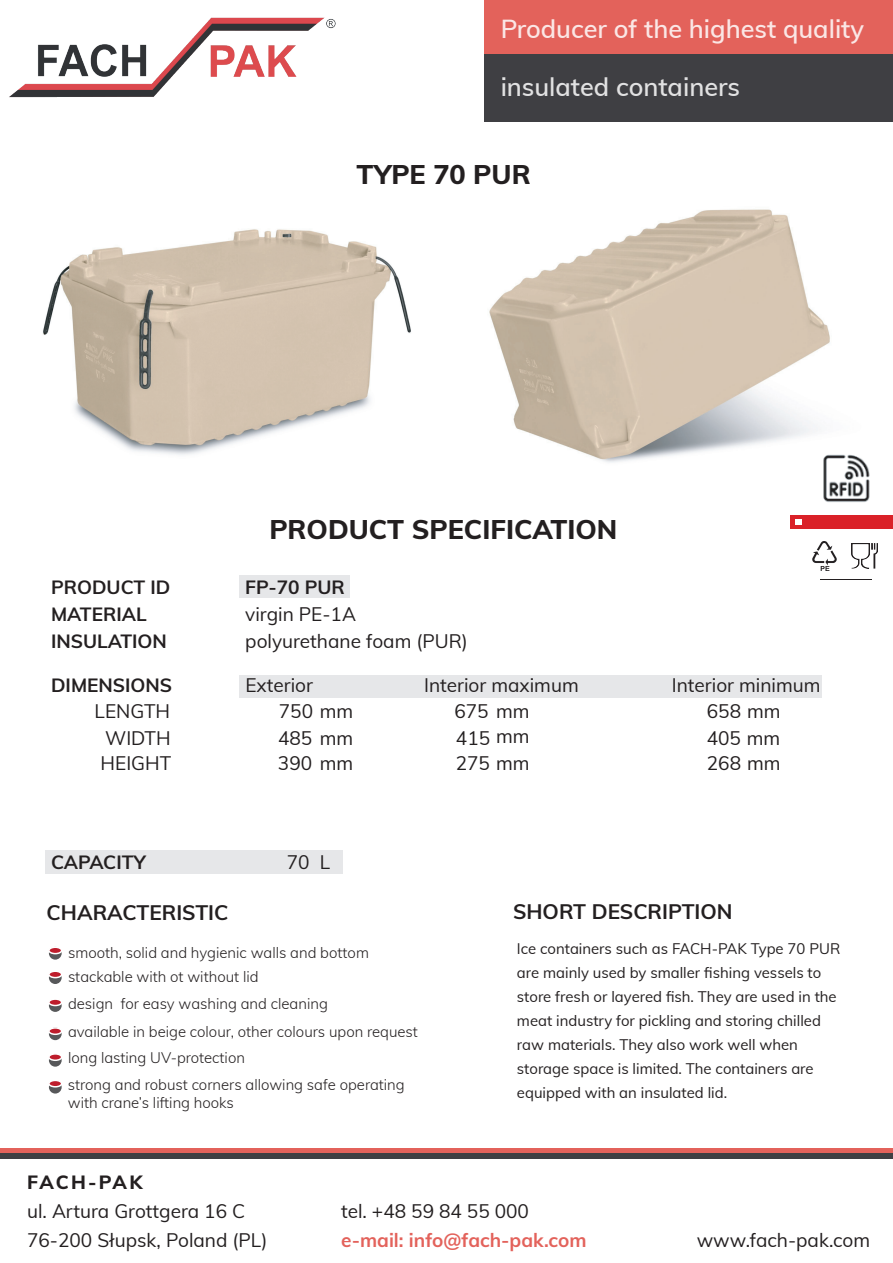
<style>
.page{position:relative;width:893px;height:1263px;background:#fff}
.page>*{position:absolute;margin:0;border:0;box-sizing:border-box;transform-origin:0 0}
.t1{font:800 27px "Mulish";color:#231f20}
.t2{font:600 25.5px "Mulish";color:#fff}
.t3{font:700 21px "Mulish";color:#231f20}
.t4{font:19.2px/27px "Mulish";color:#231f20}
.t5{font:700 19.2px/27px "Mulish";color:#231f20}
.t6{font:700 19.2px "Mulish";color:#e3625b}
.t7{font:800 19.2px "Mulish";letter-spacing:.1em;color:#231f20}
.t8{font:15px/24px "Mulish";color:#231f20}
.t9{font:300 15px/26.7px "Mulish";color:#231f20}
</style>
<div class="page">
<img style="left:489px;top:209px;width:341px;height:254px">
<img style="left:43px;top:229px;width:368px;height:226px">
<div style="left:45px;top:850px;width:297px;height:24px;background:#e6e7e9"></div>
<div style="left:239px;top:575px;width:111px;height:23px;background:#e6e7e9"></div>
<div style="left:239px;top:675px;width:583px;height:23px;background:#e6e7e9"></div>
<img style="left:9px;top:17px;width:327px;height:81px">
<div style="left:484px;top:0;width:409px;height:54px;background:#e3625b"></div>
<div style="left:484px;top:54px;width:409px;height:67px;background:#3f3f43"></div>
<div style="left:0;top:1149px;width:893px;height:5px;background:#e3625b"></div>
<div style="left:0;top:1153px;width:893px;height:5px;background:#3f3f43"></div>
<svg style="left:793px;top:453px;width:6px;height:6px"></svg>
<div style="left:796px;top:454px;width:7px;height:6px;background:#fff"></div>
<svg style="left:49px;top:947px;width:13px;height:13px"></svg>
<svg style="left:49px;top:971px;width:13px;height:13px"></svg>
<svg style="left:49px;top:999px;width:13px;height:13px"></svg>
<svg style="left:49px;top:1054px;width:13px;height:13px"></svg>
<svg style="left:49px;top:1027px;width:13px;height:13px"></svg>
<svg style="left:49px;top:1081px;width:13px;height:12px"></svg>
<div style="left:49px;top:947px;width:13px;height:7px;background:#be1d2c;border-radius:50%"></div>
<div style="left:48px;top:946px;width:14px;height:8px;border:2px solid #fff;border-radius:50%"></div>
<div style="left:49px;top:971px;width:13px;height:6px;background:#be1d2c;border-radius:50%"></div>
<div style="left:48px;top:970px;width:14px;height:8px;border:2px solid #fff;border-radius:50%"></div>
<div style="left:49px;top:999px;width:13px;height:6px;background:#be1d2c;border-radius:50%"></div>
<div style="left:48px;top:998px;width:14px;height:8px;border:2px solid #fff;border-radius:50%"></div>
<div style="left:49px;top:1028px;width:13px;height:6px;background:#be1d2c;border-radius:50%"></div>
<div style="left:48px;top:1027px;width:14px;height:8px;border:2px solid #fff;border-radius:50%"></div>
<div style="left:49px;top:1054px;width:13px;height:6px;background:#be1d2c;border-radius:50%"></div>
<div style="left:48px;top:1053px;width:14px;height:8px;border:2px solid #fff;border-radius:50%"></div>
<div style="left:49px;top:1080px;width:13px;height:7px;background:#be1d2c;border-radius:50%"></div>
<div style="left:48px;top:1080px;width:14px;height:7px;border:2px solid #fff;border-radius:50%"></div>
<div style="left:791px;top:516px;width:102px;height:13px;background:#da2128"></div>
<img style="left:812px;top:541px;width:25px;height:30px">
<img style="left:852px;top:543px;width:25px;height:26px">
<hr style="left:820px;top:579px;width:51px;height:1px;background:#231f20">
<img style="left:819px;top:447px;width:51px;height:55px">
<div style="left:795px;top:519px;width:7px;height:6px;background:#fff"></div>
<h2 class="t2" style="left:500px;top:10px;width:365px">Producer of the highest quality</h2>
<h2 class="t2" style="left:500px;top:69px;width:241px">insulated containers</h2>
<h1 class="t1" style="left:357px;top:154px;width:176px">TYPE 70 PUR</h1>
<h1 class="t1" style="left:269px;top:509px;width:350px">PRODUCT SPECIFICATION</h1>
<p class="t5" style="left:51px;top:572px;width:121px">PRODUCT ID</p>
<p class="t5" style="left:51px;top:600px;width:117px">MATERIAL<br>INSULATION</p>
<p class="t5" style="left:245px;top:572px;width:101px">FP-70 PUR</p>
<p class="t4" style="left:245px;top:600px;width:224px">virgin PE-1A polyurethane foam (PUR)</p>
<p class="t5" style="left:51px;top:671px;width:123px">DIMENSIONS</p>
<p class="t4" style="left:245px;top:671px;width:69px">Exterior</p>
<p class="t4" style="left:424px;top:671px;width:156px">Interior maximum</p>
<p class="t4" style="left:672px;top:671px;width:150px">Interior minimum</p>
<p class="t4" style="left:95px;top:696px;width:77px">LENGTH</p>
<p class="t4" style="left:279px;top:696px;width:76px">750 mm</p>
<p class="t4" style="left:454px;top:696px;width:77px">675 mm</p>
<p class="t4" style="left:707px;top:696px;width:75px">658 mm</p>
<p class="t4" style="left:105px;top:723px;width:67px">WIDTH</p>
<p class="t4" style="left:278px;top:723px;width:77px">485 mm</p>
<p class="t4" style="left:456px;top:723px;width:75px">415 mm</p>
<p class="t4" style="left:707px;top:723px;width:75px">405 mm</p>
<p class="t4" style="left:101px;top:749px;width:72px">HEIGHT</p>
<p class="t4" style="left:278px;top:749px;width:77px">390 mm</p>
<p class="t4" style="left:456px;top:749px;width:75px">275 mm</p>
<p class="t4" style="left:707px;top:749px;width:75px">268 mm</p>
<p class="t5" style="left:51px;top:847px;width:96px">CAPACITY</p>
<p class="t4" style="left:287px;top:847px;width:45px">70 L</p>
<h3 class="t3" style="left:47px;top:897px;width:183px">CHARACTERISTIC</h3>
<p class="t9" style="left:68px;top:938px;width:302px">smooth, solid and hygienic walls and bottom</p>
<p class="t9" style="left:68px;top:963px;width:192px">stackable with ot without lid</p>
<p class="t9" style="left:68px;top:989px;width:261px">design for easy washing and cleaning</p>
<p class="t9" style="left:68px;top:1017px;width:352px">available in beige colour, other colours upon request long lasting UV-protection<br>strong and robust corners allowing safe operating</p>
<p class="t9" style="left:68px;top:1089px;width:168px">with crane’s lifting hooks</p>
<h3 class="t3" style="left:513px;top:896px;width:221px">SHORT DESCRIPTION</h3>
<p class="t8" style="left:517px;top:936px;width:325px">Ice containers such as FACH-PAK Type 70 PUR are mainly used by smaller fishing vessels to store fresh or layered fish. They are used in the meat industry for pickling and storing chilled raw materials. They also work well when storage space is limited. The containers are equipped with an insulated lid.</p>
<p class="t7" style="left:27px;top:1167px;width:117px">FACH-PAK</p>
<p class="t4" style="left:27px;top:1195px;width:242px;line-height:29.1px">ul. Artura Grottgera 16 C<br>76-200 Słupsk, Poland (PL)</p>
<p class="t4" style="left:341px;top:1196px;width:189px">tel. +48 59 84 55 000</p>
<p class="t6" style="left:341px;top:1226px;width:247px">e-mail: info@fach-pak.com</p>
<p class="t4" style="left:697px;top:1225px;width:175px">www.fach-pak.com</p>
</div>
